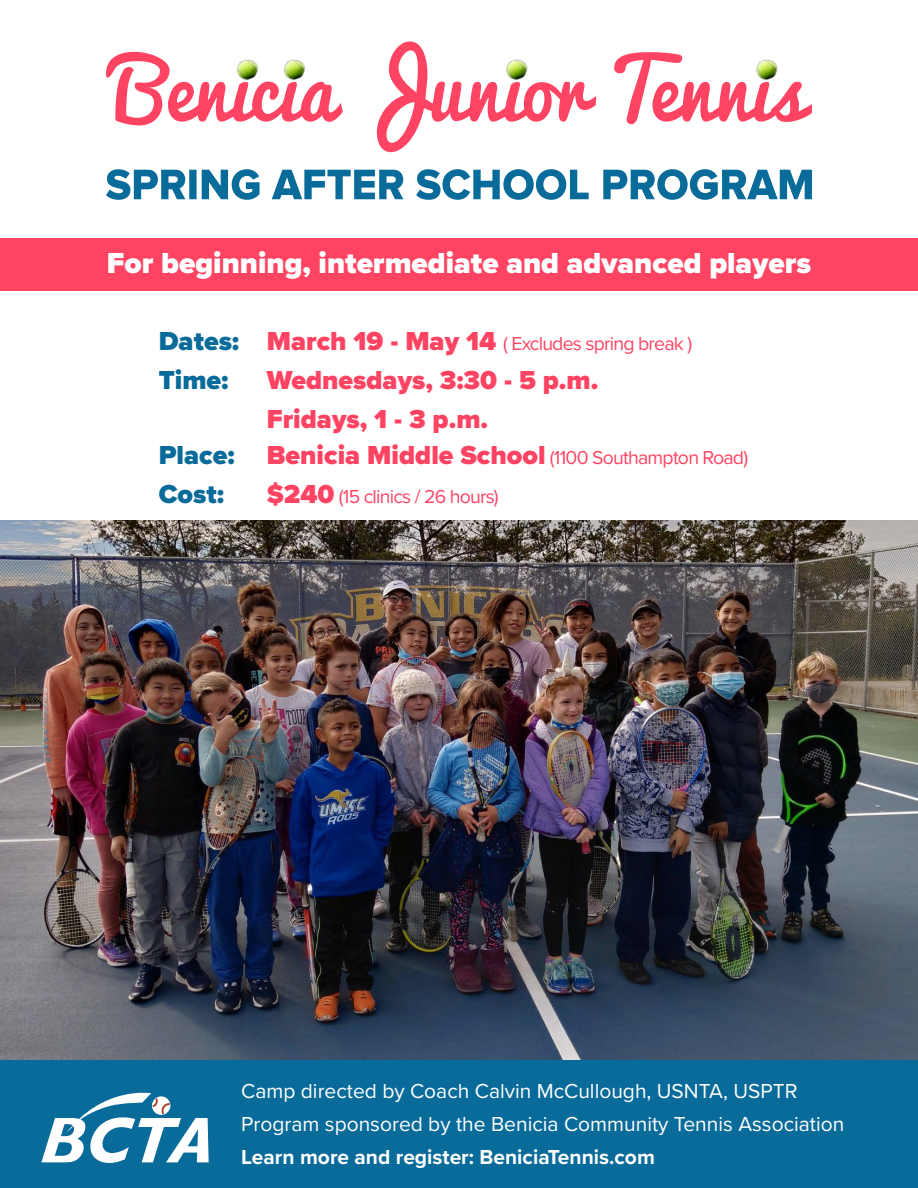
<style>
.page{position:relative;width:918px;height:1188px;background:#fff}
.page>*{position:absolute;margin:0;border:0;box-sizing:border-box;transform-origin:0 0}
.t1{font:900 30px "Proxima Nova";color:#fff}
.t2{font:900 27px "Proxima Nova";color:#ff4463}
.t3{font:900 27px "Proxima Nova";color:#096b9a}
.t4{font:21px/33px "Proxima Nova";color:#fff}
.t5{font:700 21px "Proxima Nova";color:#fff}
.t6{font:19.5px "Proxima Nova";letter-spacing:-.04em;color:#ff4463}
.s1{font-weight:900;font-size:27px;color:#096b9a}
.s2{font-weight:900;font-size:27px}
</style>
<div class="page">
<div style="left:0;top:238px;width:918px;height:52px;background:#ff4463"></div>
<img style="left:0;top:520px;width:918px;height:540px">
<div style="left:0;top:1060px;width:918px;height:128px;background:#096b9a"></div>
<svg style="left:272px;top:169px;width:540px;height:31px"></svg>
<svg style="left:106px;top:169px;width:154px;height:31px"></svg>
<svg style="left:106px;top:41px;width:706px;height:111px"></svg>
<svg style="left:41px;top:1092px;width:168px;height:71px"></svg>
<img style="left:234px;top:56px;width:27px;height:27px">
<img style="left:281px;top:56px;width:27px;height:27px">
<img style="left:503px;top:56px;width:28px;height:27px">
<img style="left:753px;top:56px;width:28px;height:27px">
<p class="t1" style="left:107px;top:240px;width:706px">For beginning, intermediate and advanced players</p>
<p class="t6" style="left:159px;top:329px;width:535px"><span class="s1">Dates:</span> <span class="s2">March 19 - May 14</span> ( Excludes spring break )</p>
<p class="t3" style="left:159px;top:360px;width:71px">Time:</p>
<p class="t2" style="left:267px;top:360px;width:333px">Wednesdays, 3:30 - 5 p.m.</p>
<p class="t2" style="left:267px;top:399px;width:223px">Fridays, 1 - 3 p.m.</p>
<p class="t6" style="left:159px;top:443px;width:591px"><span class="s1">Place:</span> <span class="s2">Benicia Middle School</span> (1100 Southampton Road)</p>
<p class="t3" style="left:159px;top:474px;width:67px">Cost:</p>
<p class="t6" style="left:267px;top:482px;width:234px"><span class="s2">$240</span> (15 clinics / 26 hours)</p>
<p class="t4" style="left:241px;top:1074px;width:605px">Camp directed by Coach Calvin McCullough, USNTA, USPTR<br>Program sponsored by the Benicia Community Tennis Association</p>
<p class="t5" style="left:241px;top:1142px;width:415px">Learn more and register: BeniciaTennis.com</p>
</div>
